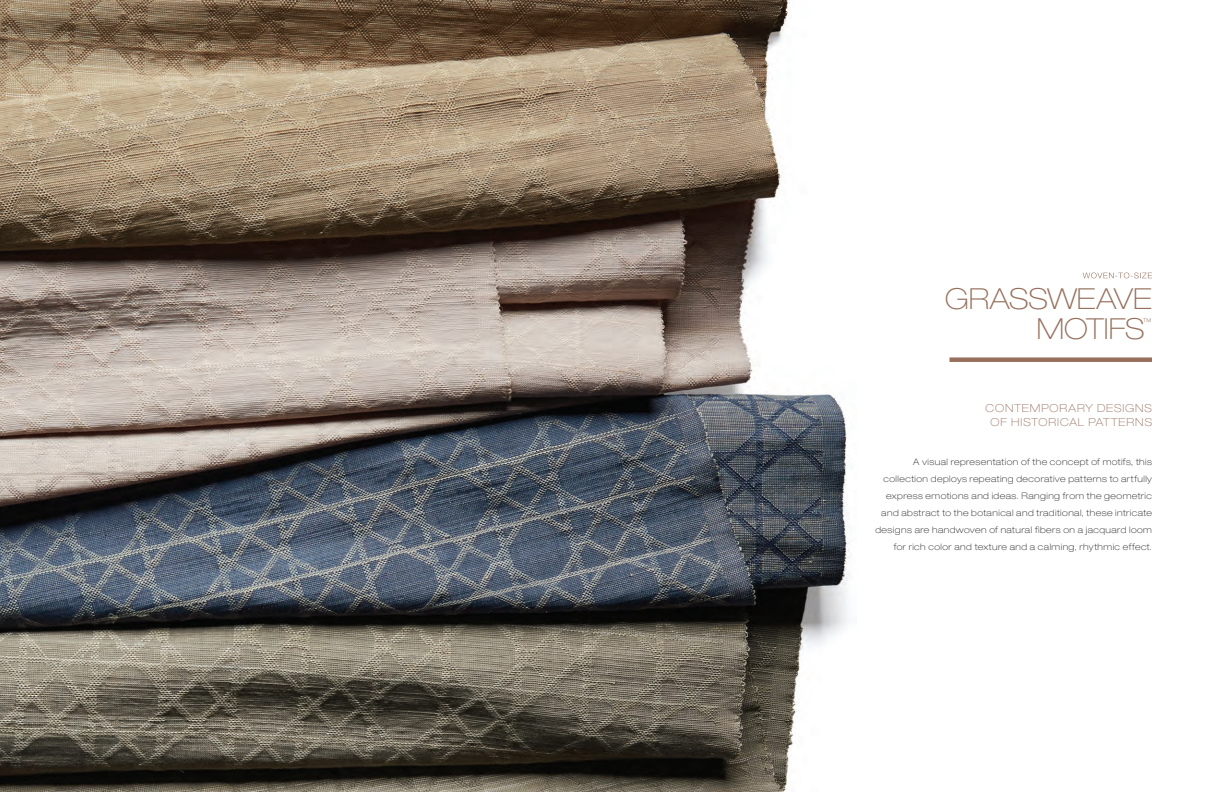
<style>
.page{position:relative;width:1224px;height:792px;background:#fff}
.page>*{position:absolute;margin:0;border:0;box-sizing:border-box;transform-origin:0 0}
._2023_TOC_Pillar-title{font:100 expanded 29px/30px "Helvetica Neue LT Std";color:#96705d;text-align:right}
.Pillar-heads{font:100 expanded 11px/14px "Helvetica Neue LT Std";letter-spacing:.09em;color:#96705d;text-align:center}
._2023_TOC_Pillar-title-2{font:100 expanded 9.3px "Helvetica Neue LT Std";color:#96705d}
.Pillar-heads-2{font:100 expanded 9px/17px "Helvetica Neue LT Std";letter-spacing:.05em;color:#231f20;text-align:right}
</style>
<div class="page">
<img style="left:0;top:0;width:850px;height:792px">
<div style="left:950px;top:357px;width:202px;height:5px;background:#96705d"></div>
<svg style="left:1083px;top:273px;width:69px;height:5px"></svg>
<p class="_2023_TOC_Pillar-title" style="left:945px;top:284px;width:209px">GRASSWEAVE<br>MOTIFS</p>
<p class="_2023_TOC_Pillar-title-2" style="left:1143px;top:317px;width:11px">™</p>
<p class="Pillar-heads" style="left:986px;top:401px;width:168px">CONTEMPORARY DESIGNS<br>OF HISTORICAL PATTERNS</p>
<p class="Pillar-heads-2" style="left:875px;top:454px;width:278px">A visual representation of the concept of motifs, this collection deploys repeating decorative patterns to artfully express emotions and ideas. Ranging from the geometric and abstract to the botanical and traditional, these intricate designs are handwoven of natural fibers on a jacquard loom for rich color and texture and a calming, rhythmic effect.</p>
</div>
